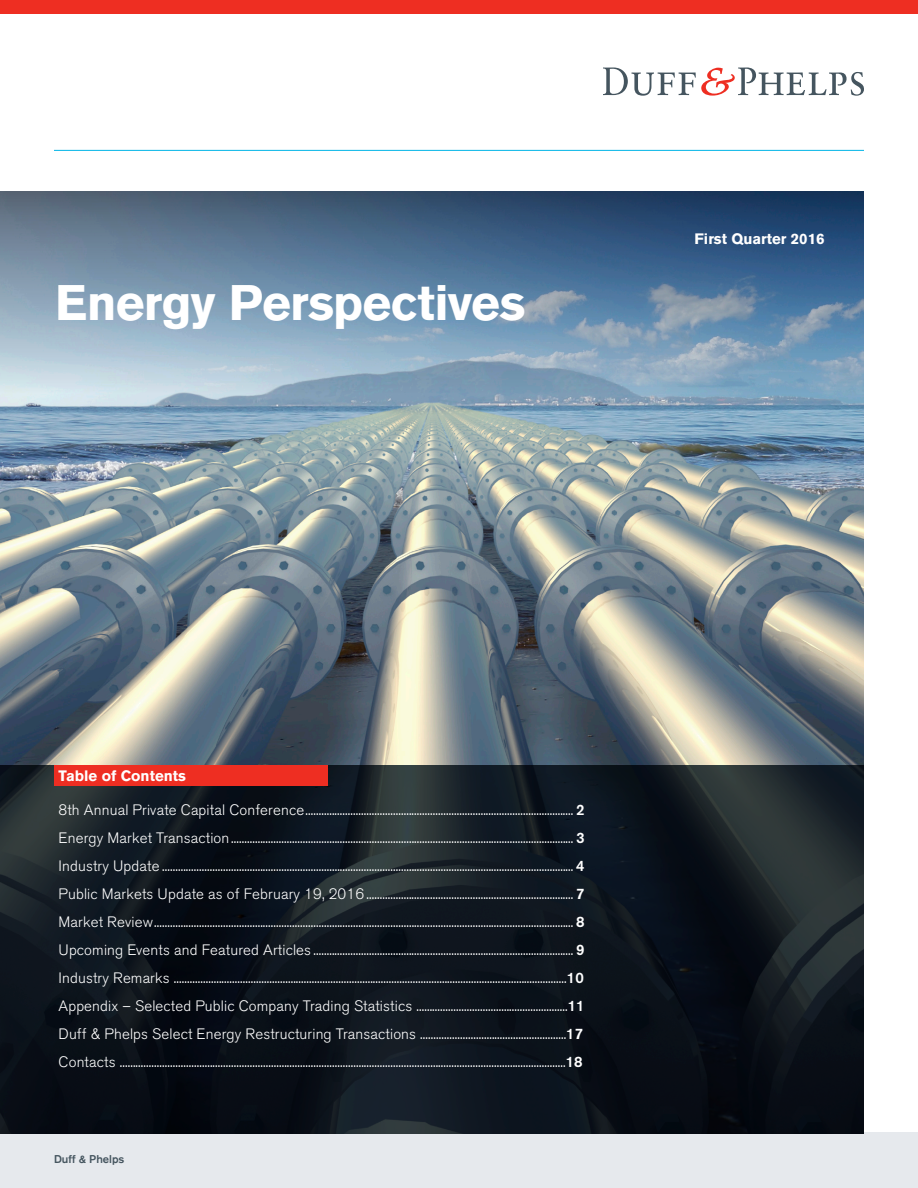
<style>
.page{position:relative;width:918px;height:1188px;background:#fff}
.page>*{position:absolute;margin:0;border:0;box-sizing:border-box;transform-origin:0 0}
.Intro{font:700 49.5px "Akzidenz Grotesk BQ";letter-spacing:-.015em;color:#fff}
.t1{font:300 15px "Akzidenz Grotesk BQ";letter-spacing:.01em;color:#fff}
.t2{font:700 15px "Akzidenz Grotesk BQ";color:#fff}
.t3{font:500 11.25px "Akzidenz Grotesk BQ";color:#45555f}
.s1{font-weight:500}
</style>
<div class="page">
<div style="left:0;top:1132px;width:918px;height:56px;background:#e6e9ed"></div>
<img style="left:0;top:393px;width:864px;height:373px">
<svg style="left:0;top:192px;width:864px;height:201px;background:#6988a4"></svg>
<div style="left:0;top:0;width:918px;height:14px;background:#ee2e22"></div>
<svg style="left:603px;top:68px;width:261px;height:28px"></svg>
<hr style="left:54px;top:150px;width:810px;height:1px;background:#00b5e6">
<svg style="left:0;top:766px;width:864px;height:368px;background:#10171f"></svg>
<div style="left:54px;top:766px;width:273px;height:20px;background:#ee2e22"></div>
<p class="Intro" style="left:55px;top:274px;width:472px">Energy Perspectives</p>
<p class="t2" style="left:695px;top:230px;width:131px">First Quarter 2016</p>
<p class="t2" style="left:59px;top:767px;width:129px">Table of Contents</p>
<p class="t1" style="left:59px;top:801px;width:527px">8th Annual Private Capital Conference..................................................................................................... <span class="s1">2</span></p>
<p class="t1" style="left:59px;top:829px;width:527px">Energy Market Transaction................................................................................................................................. <span class="s1">3</span></p>
<p class="t1" style="left:59px;top:857px;width:527px">Industry Update ........................................................................................................................................................... <span class="s1">4</span></p>
<p class="t1" style="left:59px;top:885px;width:527px">Public Markets Update as of February 19, 2016 .............................................................................. <span class="s1">7</span></p>
<p class="t1" style="left:59px;top:913px;width:527px">Market Review.............................................................................................................................................................. <span class="s1">8</span></p>
<p class="t1" style="left:59px;top:941px;width:527px">Upcoming Events and Featured Articles .................................................................................................. <span class="s1">9</span></p>
<p class="t1" style="left:59px;top:969px;width:527px">Industry Remarks ....................................................................................................................................................<span class="s1">10</span></p>
<p class="t1" style="left:59px;top:997px;width:528px">Appendix – Selected Public Company Trading Statistics .........................................................<span class="s1">11</span></p>
<p class="t1" style="left:59px;top:1025px;width:526px">Duff &amp; Phelps Select Energy Restructuring Transactions .......................................................<span class="s1">17</span></p>
<p class="t1" style="left:59px;top:1053px;width:526px">Contacts ........................................................................................................................................................................<span class="s1">18</span></p>
<p class="t3" style="left:54px;top:1152px;width:72px">Duff &amp; Phelps</p>
</div>
